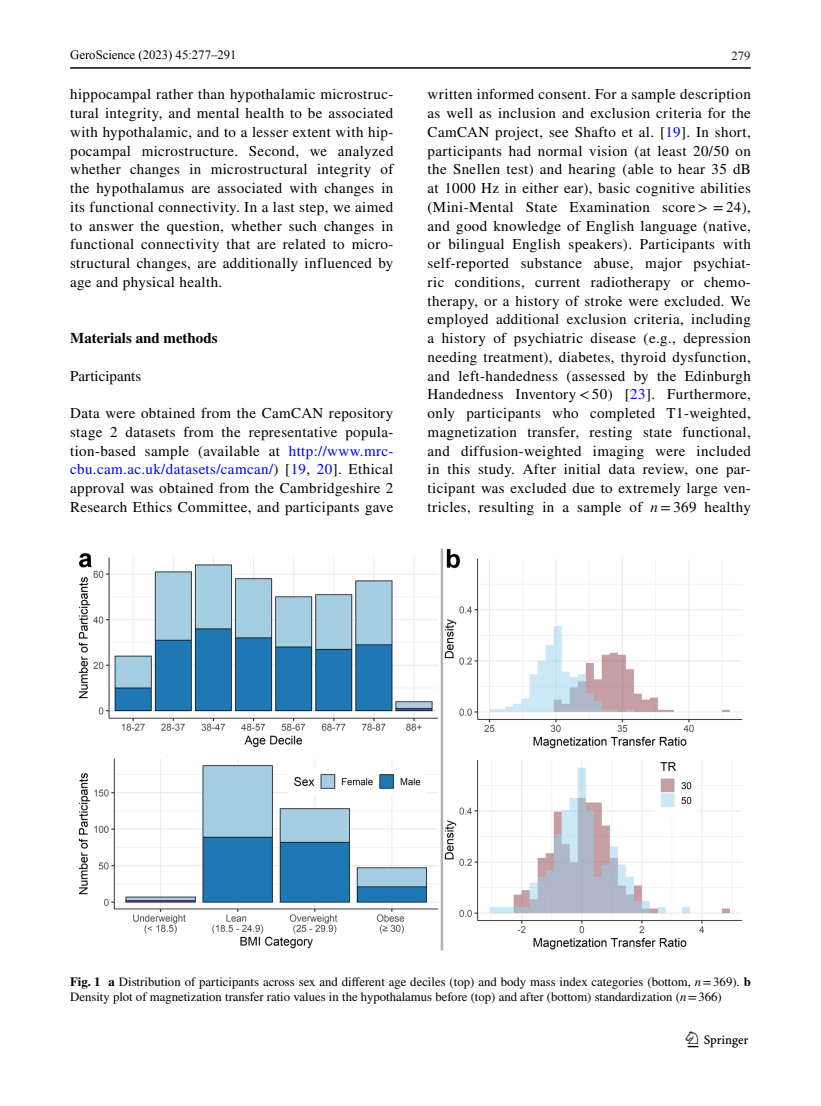
<style>
.page{position:relative;width:821px;height:1106px;background:#fff}
.page>*{position:absolute;margin:0;border:0;box-sizing:border-box;transform-origin:0 0}
.t1{font:22.5px "Springnew Regular 3";color:#000}
.t2{font:15px/18.8px "STIX";letter-spacing:.025em;color:#000;text-align:justify}
.t3{font:700 15px "STIX";color:#000}
.t4{font:15px "STIX";color:#000}
.t5{font:12.75px/15px "STIX";color:#000}
.t6{font:12.75px "Times New Roman";color:#000}
.t7{font:12.75px "Adv TT3713 a 231";color:#131413}
.s1{color:#00f}
.s2{font-style:italic}
.s3{font-weight:700}
</style>
<div class="page">
<hr style="left:70px;top:67px;width:680px;height:2px;background:#000">
<img style="left:79px;top:548px;width:663px;height:402px">
<p class="t6" style="left:70px;top:50px;width:168px">GeroScience (2023) 45:277–291</p>
<p class="t7" style="left:731px;top:51px;width:21px">279</p>
<p class="t2" style="left:70px;top:86px;width:325px">hippocampal rather than hypothalamic microstruc&shy;tural integrity, and mental health to be associated with hypothalamic, and to a lesser extent with hip&shy;pocampal microstructure. Second, we analyzed whether changes in microstructural integrity of the hypothalamus are associated with changes in its functional connectivity. In a last step, we aimed to answer the question, whether such changes in functional connectivity that are related to micro&shy;structural changes, are additionally influenced by age and physical health.</p>
<p class="t3" style="left:70px;top:329px;width:149px">Materials and methods</p>
<p class="t4" style="left:70px;top:365px;width:73px">Participants</p>
<p class="t2" style="left:70px;top:405px;width:325px">Data were obtained from the CamCAN repository stage 2 datasets from the representative popula&shy;tion-based sample (available at <span class="s1">http://www.mrc&shy;cbu.cam.ac.uk/datasets/camcan/</span>) [<span class="s1">19</span>, <span class="s1">20</span>]. Ethical approval was obtained from the Cambridgeshire 2<br>Research Ethics Committee, and participants gave</p>
<p class="t2" style="left:427px;top:86px;width:325px">written informed consent. For a sample description as well as inclusion and exclusion criteria for the CamCAN project, see Shafto et al. [<span class="s1">19</span>]. In short, participants had normal vision (at least 20/50 on the Snellen test) and hearing (able to hear 35 dB at 1000 Hz in either ear), basic cognitive abilities (Mini-Mental State Examination score &gt; = 24), and good knowledge of English language (native, or bilingual English speakers). Participants with self-reported substance abuse, major psychiat&shy;ric conditions, current radiotherapy or chemo&shy;therapy, or a history of stroke were excluded. We employed additional exclusion criteria, including a history of psychiatric disease (e.g., depression needing treatment), diabetes, thyroid dysfunction, and left-handedness (assessed by the Edinburgh Handedness Inventory &lt; 50) [<span class="s1">23</span>]. Furthermore, only participants who completed T1-weighted, magnetization transfer, resting state functional, and diffusion-weighted imaging were included in this study. After initial data review, one par&shy;ticipant was excluded due to extremely large ven&shy;tricles, resulting in a sample of <span class="s2">n</span> = 369 healthy</p>
<p class="t5" style="left:70px;top:974px;width:682px"><span class="s3">Fig. 1 a</span> Distribution of participants across sex and different age deciles (top) and body mass index categories (bottom, <span class="s2">n</span>=369). <span class="s3">b<br></span>Density plot of magnetization transfer ratio values in the hypothalamus before (top) and after (bottom) standardization (<span class="s2">n</span>=366)</p>
<h1 class="t1" style="left:687px;top:1031px;width:62px">1 3</h1>
</div>
